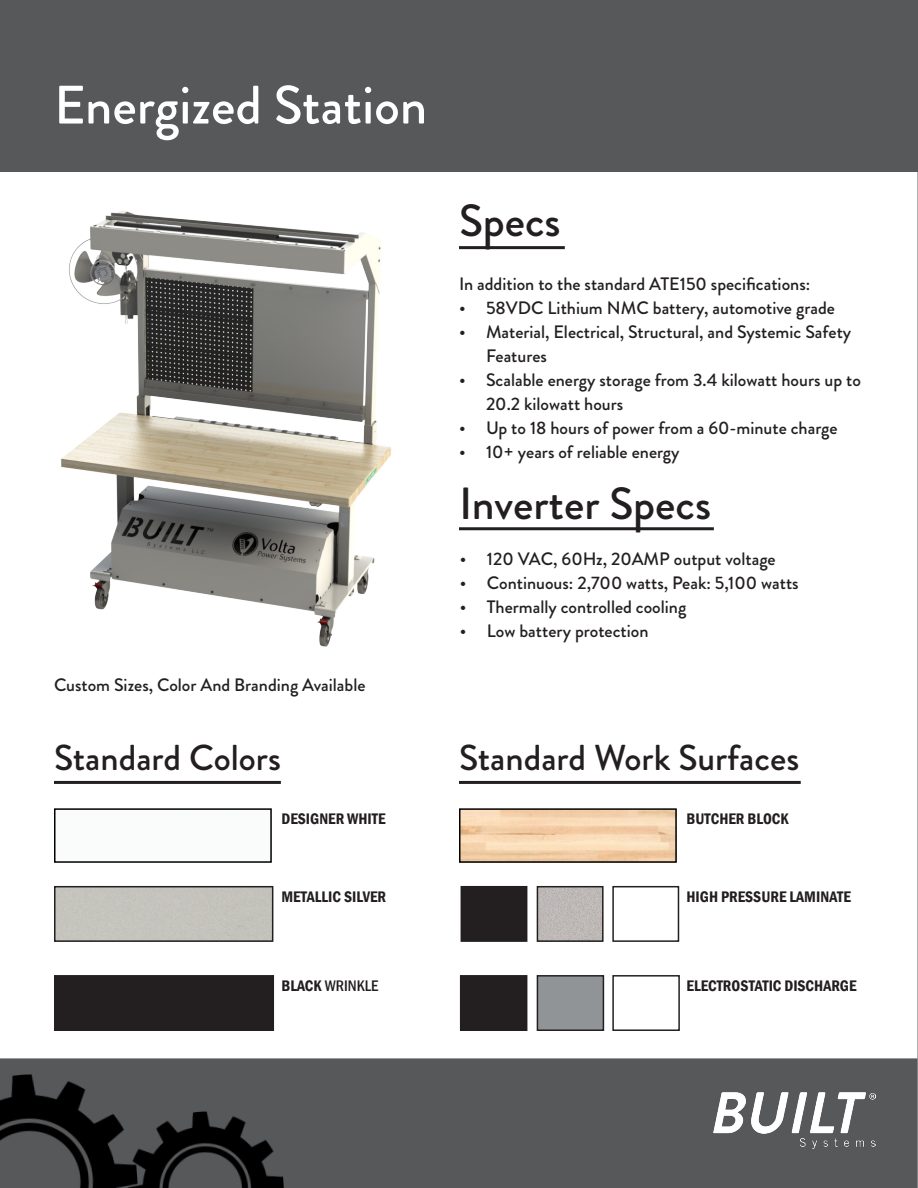
<style>
.page{position:relative;width:918px;height:1188px;background:#fff}
.page>*{position:absolute;margin:0;border:0;box-sizing:border-box;transform-origin:0 0}
.t1{font:500 54px "Brandon Grotesque";color:#fff}
.t2{font:500 45px "Brandon Grotesque";color:#231f20}
.t3{font:500 36px "Brandon Grotesque";color:#231f20}
.t4{font:500 18px/24px "Brandon Grotesque";color:#231f20}
.t5{font:600 condensed 15.75px "Franklin Gothic";color:#231f20}
.t6{font:500 condensed 15.75px "Franklin Gothic";color:#231f20}
.s1{font-weight:600}
</style>
<div class="page">
<div style="left:0;top:1058px;width:917px;height:130px;background:#57585a"></div>
<svg style="left:917px;top:172px;width:1px;height:1016px"></svg>
<img style="left:0;top:1067px;width:145px;height:121px">
<img style="left:123px;top:1106px;width:166px;height:82px">
<div style="left:0;top:0;width:918px;height:172px;background:#57585a"></div>
<hr style="left:459px;top:246px;width:106px;height:3px;background:#231f20">
<img style="left:713px;top:1093px;width:162px;height:56px">
<div style="left:54px;top:886px;width:219px;height:56px;border:2px solid #231f20"></div>
<div style="left:54px;top:808px;width:218px;height:55px;border:2px solid #000"></div>
<div style="left:55px;top:976px;width:218px;height:54px;background:#231f20"></div>
<div style="left:54px;top:975px;width:220px;height:56px;border:2px solid #231f20"></div>
<hr style="left:54px;top:781px;width:227px;height:3px;background:#231f20">
<div style="left:459px;top:808px;width:218px;height:55px;border:2px solid #000"></div>
<hr style="left:459px;top:781px;width:342px;height:3px;background:#231f20">
<img style="left:61px;top:211px;width:330px;height:436px">
<hr style="left:459px;top:527px;width:255px;height:3px;background:#231f20">
<div style="left:461px;top:976px;width:66px;height:54px;background:#231f20"></div>
<div style="left:460px;top:975px;width:67px;height:56px;border:2px solid #231f20"></div>
<div style="left:461px;top:887px;width:66px;height:54px;background:#231f20"></div>
<div style="left:461px;top:886px;width:66px;height:56px;border:2px solid #231f20"></div>
<img style="left:540px;top:889px;width:61px;height:50px">
<div style="left:537px;top:886px;width:67px;height:56px;border:2px solid #231f20"></div>
<div style="left:612px;top:886px;width:67px;height:56px;border:2px solid #231f20"></div>
<div style="left:537px;top:976px;width:66px;height:54px;background:#919497"></div>
<div style="left:537px;top:975px;width:67px;height:56px;border:2px solid #231f20"></div>
<div style="left:612px;top:975px;width:68px;height:56px;border:2px solid #231f20"></div>
<p class="t1" style="left:54px;top:68px;width:375px">Energized Station</p>
<p class="t4" style="left:54px;top:673px;width:313px">Custom Sizes, Color And Branding Available</p>
<h3 class="t3" style="left:54px;top:733px;width:228px">Standard Colors</h3>
<p class="t5" style="left:282px;top:808px;width:106px">DESIGNER WHITE</p>
<p class="t5" style="left:282px;top:886px;width:106px">METALLIC SILVER</p>
<p class="t6" style="left:282px;top:976px;width:98px"><span class="s1">BLACK</span> WRINKLE</p>
<h2 class="t2" style="left:459px;top:190px;width:103px">Specs</h2>
<p class="t4" style="left:459px;top:272px;width:353px">In addition to the standard ATE150 specifications:</p>
<p class="t4" style="left:459px;top:296px;width:377px">• 58VDC Lithium NMC battery, automotive grade</p>
<p class="t4" style="left:486px;top:320px;width:367px;text-indent:-27px">• Material, Electrical, Structural, and Systemic Safety<br>Features</p>
<p class="t4" style="left:486px;top:368px;width:376px;text-indent:-27px">• Scalable energy storage from 3.4 kilowatt hours up to<br>20.2 kilowatt hours</p>
<p class="t4" style="left:459px;top:416px;width:380px">• Up to 18 hours of power from a 60-minute charge</p>
<p class="t4" style="left:459px;top:440px;width:222px">• 10+ years of reliable energy</p>
<p class="t2" style="left:459px;top:472px;width:254px">Inverter Specs</p>
<p class="t4" style="left:460px;top:548px;width:317px">• 120 VAC, 60Hz, 20AMP output voltage</p>
<p class="t4" style="left:460px;top:572px;width:340px">• Continuous: 2,700 watts, Peak: 5,100 watts</p>
<p class="t4" style="left:460px;top:596px;width:228px">• Thermally controlled cooling</p>
<p class="t4" style="left:460px;top:620px;width:190px">• Low battery protection</p>
<h3 class="t3" style="left:459px;top:733px;width:342px">Standard Work Surfaces</h3>
<p class="t5" style="left:687px;top:808px;width:104px">BUTCHER BLOCK</p>
<p class="t5" style="left:687px;top:886px;width:166px">HIGH PRESSURE LAMINATE</p>
<p class="t5" style="left:687px;top:975px;width:172px">ELECTROSTATIC DISCHARGE</p>
</div>
